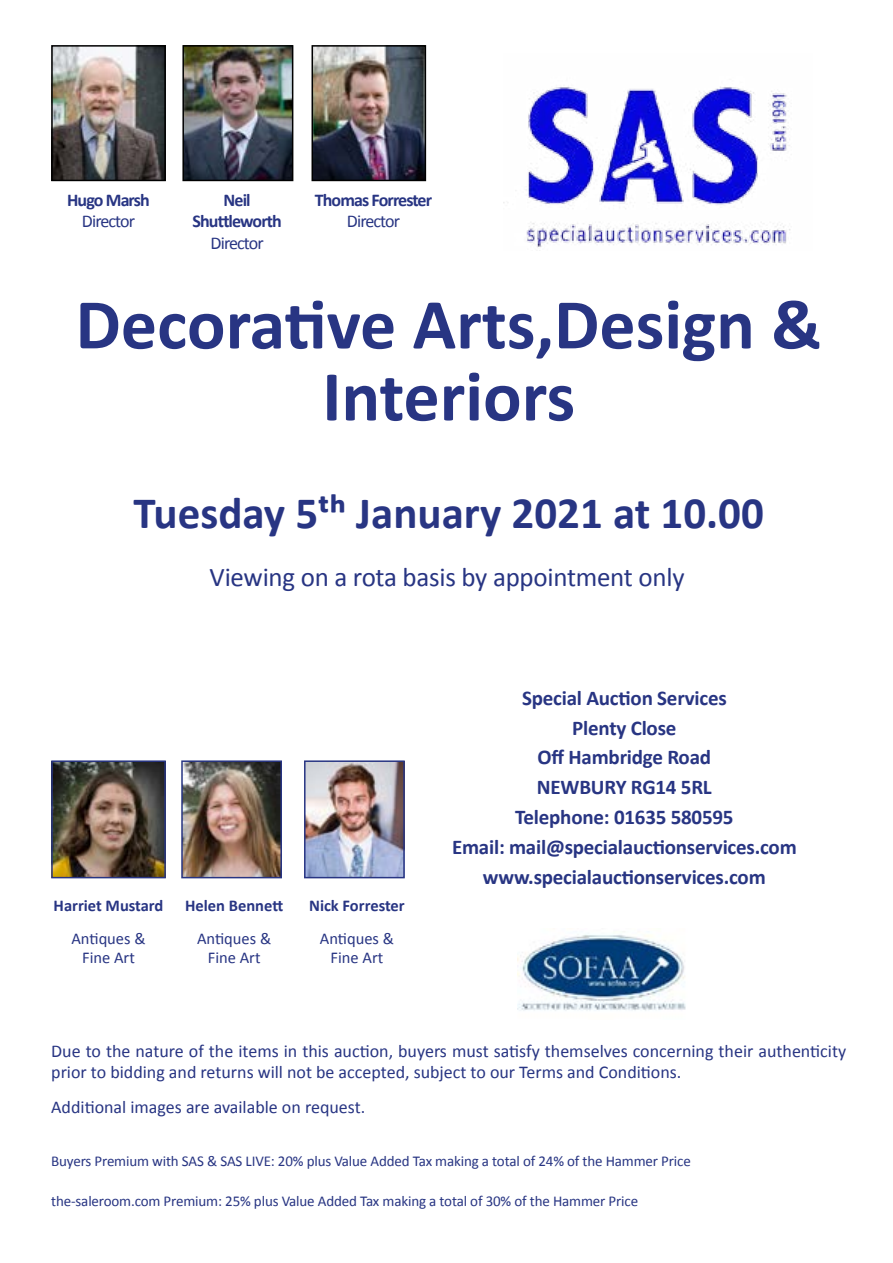
<style>
.page{position:relative;width:893px;height:1263px;background:#fff}
.page>*{position:absolute;margin:0;border:0;box-sizing:border-box;transform-origin:0 0}
.t1{font:700 72px/72px "Calibri";color:#283583;text-align:center}
.t2{font:700 45px "Calibri";color:#283583}
.t3{font:27px "Calibri";letter-spacing:-.01em;color:#283583}
.t4{font:700 21px/29.8px "Calibri";letter-spacing:-.01em;color:#283583;text-align:center}
.t5{font:18px/21.6px "Calibri";color:#283583}
.t6{font:700 18px/21.6px "Calibri";letter-spacing:-.05em;color:#283583;text-align:center}
.t7{font:18px "Calibri";letter-spacing:-.05em;color:#283583}
.t8{font:16.5px/19.8px "Calibri";color:#283583;text-align:center}
.t9{font:700 16.5px "Calibri";color:#283583}
.t10{font:15px "Calibri";letter-spacing:-.01em;color:#283583}
</style>
<div class="page">
<img style="left:504px;top:86px;width:287px;height:162px">
<img style="left:54px;top:48px;width:109px;height:130px">
<div style="left:51px;top:45px;width:115px;height:136px;border:2px solid #000"></div>
<img style="left:185px;top:48px;width:105px;height:130px">
<div style="left:182px;top:45px;width:111px;height:136px;border:2px solid #000"></div>
<img style="left:314px;top:48px;width:109px;height:130px">
<div style="left:311px;top:45px;width:115px;height:136px;border:2px solid #000"></div>
<img style="left:518px;top:934px;width:168px;height:77px">
<img style="left:54px;top:763px;width:109px;height:112px">
<div style="left:51px;top:760px;width:115px;height:118px;border:2px solid #283583"></div>
<img style="left:184px;top:763px;width:95px;height:112px">
<div style="left:181px;top:760px;width:101px;height:118px;border:2px solid #283583"></div>
<img style="left:307px;top:763px;width:95px;height:112px">
<div style="left:304px;top:760px;width:101px;height:118px;border:2px solid #283583"></div>
<p class="t6" style="left:67px;top:188px;width:84px">Hugo Marsh</p>
<p class="t7" style="left:82px;top:210px;width:55px">Director</p>
<p class="t6" style="left:193px;top:188px;width:91px">Neil<br>Shuttleworth</p>
<p class="t7" style="left:211px;top:232px;width:55px">Director</p>
<p class="t6" style="left:315px;top:188px;width:119px">Thomas Forrester</p>
<p class="t7" style="left:347px;top:210px;width:55px">Director</p>
<h1 class="t1" style="left:75px;top:285px;width:748px">Decorative Arts,Design &amp;<br>Interiors</h1>
<h2 class="t2" style="left:134px;top:485px;width:632px">Tuesday 5th January 2021 at 10.00</h2>
<h3 class="t3" style="left:210px;top:560px;width:476px">Viewing on a rota basis by appointment only</h3>
<p class="t9" style="left:54px;top:895px;width:111px">Harriet Mustard</p>
<p class="t8" style="left:71px;top:927px;width:76px">Antiques &amp;<br>Fine Art</p>
<p class="t9" style="left:185px;top:895px;width:99px">Helen Bennett</p>
<p class="t8" style="left:197px;top:927px;width:76px">Antiques &amp;<br>Fine Art</p>
<p class="t9" style="left:309px;top:895px;width:97px">Nick Forrester</p>
<p class="t8" style="left:320px;top:927px;width:76px">Antiques &amp;<br>Fine Art</p>
<p class="t4" style="left:452px;top:682px;width:346px">Special Auction Services<br>Plenty Close<br>Off Hambridge Road<br>NEWBURY RG14 5RL<br>Telephone: 01635 580595<br>Email: mail@specialauctionservices.com www.specialauctionservices.com</p>
<p class="t5" style="left:51px;top:1039px;width:796px">Due to the nature of the items in this auction, buyers must satisfy themselves concerning their authenticity prior to bidding and returns will not be accepted, subject to our Terms and Conditions.</p>
<p class="t5" style="left:51px;top:1095px;width:316px">Additional images are available on request.</p>
<p class="t10" style="left:51px;top:1151px;width:641px">Buyers Premium with SAS &amp; SAS LIVE: 20% plus Value Added Tax making a total of 24% of the Hammer Price</p>
<p class="t10" style="left:51px;top:1191px;width:588px">the-saleroom.com Premium: 25% plus Value Added Tax making a total of 30% of the Hammer Price</p>
</div>
